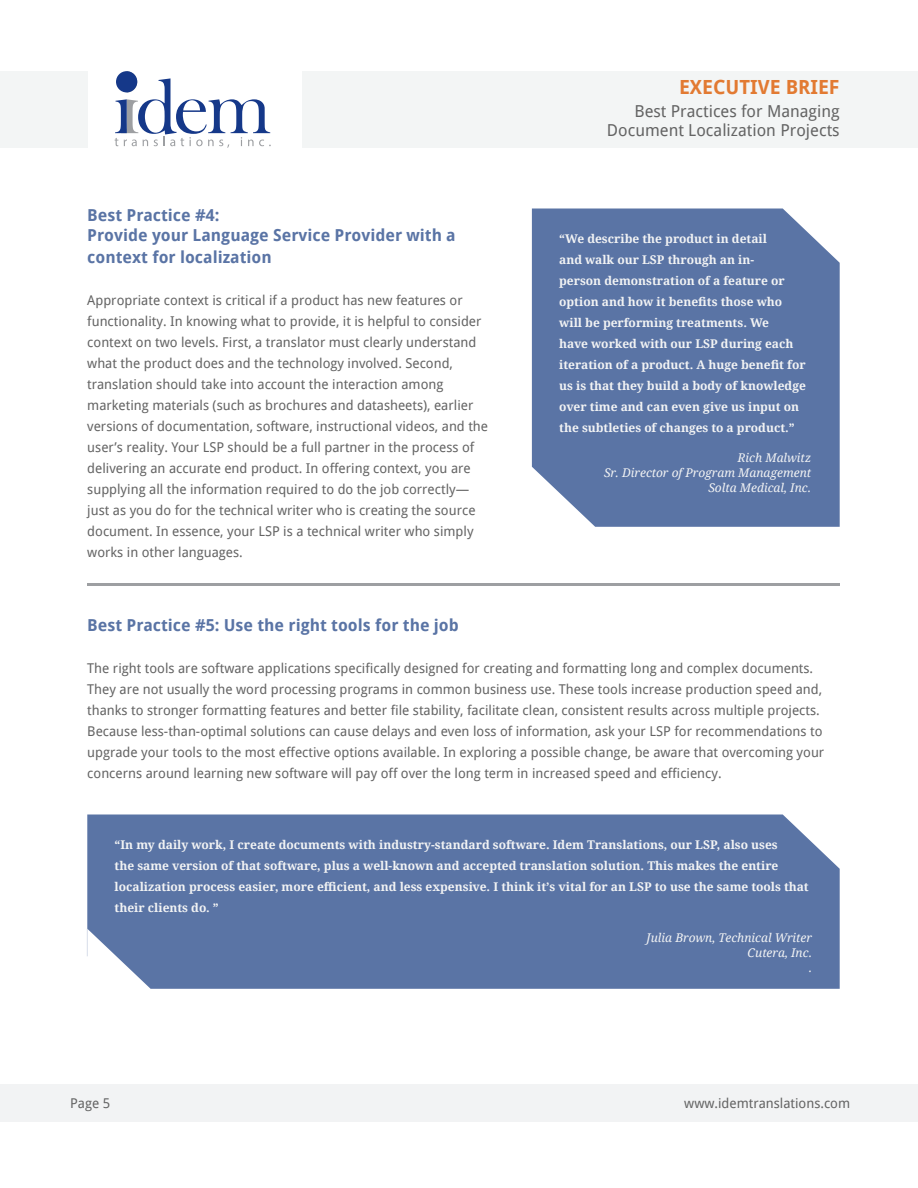
<style>
.page{position:relative;width:918px;height:1188px;background:#fff}
.page>*{position:absolute;margin:0;border:0;box-sizing:border-box;transform-origin:0 0}
.t1{font:700 19.5px "Droid Sans";color:#e27a32}
.t2{font:700 16.5px/19.8px "Droid Sans";color:#5a74a5}
.t3{font:16.5px/19.8px "Droid Sans";color:#646464;text-align:right}
.t4{font:13.5px/21px "Droid Sans";color:#646464}
.t5{font:700 12px/21px "Droid Serif";color:#f2f3f4}
.t6{font:italic 12px/15px "Droid Serif";color:#f2f3f4;text-align:right}
</style>
<div class="page">
<div style="left:0;top:1084px;width:918px;height:38px;background:#f2f3f4"></div>
<div style="left:532px;top:208px;width:308px;height:319px;background:#5a74a5"></div>
<hr style="left:87px;top:584px;width:753px;height:2px;background:#9d9fa2">
<div style="left:87px;top:814px;width:753px;height:175px;background:#5a74a5"></div>
<svg style="left:115px;top:71px;width:156px;height:77px"></svg>
<div style="left:302px;top:71px;width:616px;height:77px;background:#f3f5f5"></div>
<div style="left:0;top:71px;width:87px;height:77px;background:#f3f5f5"></div>
<p class="t2" style="left:87px;top:205px;width:370px">Best Practice #4:<br>Provide your Language Service Provider with a</p>
<p class="t2" style="left:87px;top:247px;width:186px">context for localization</p>
<p class="t4" style="left:87px;top:290px;width:402px">Appropriate context is critical if a product has new features or functionality. In knowing what to provide, it is helpful to consider context on two levels. First, a translator must clearly understand what the product does and the technology involved. Second, translation should take into account the interaction among marketing materials (such as brochures and datasheets), earlier versions of documentation, software, instructional videos, and the user’s reality. Your LSP should be a full partner in the process of delivering an accurate end product. In offering context, you are supplying all the information required to do the job correctly— just as you do for the technical writer who is creating the source document. In essence, your LSP is a technical writer who simply works in other languages.</p>
<h1 class="t1" style="left:679px;top:75px;width:162px">EXECUTIVE BRIEF</h1>
<p class="t3" style="left:607px;top:101px;width:234px">Best Practices for Managing<br>Document Localization Projects</p>
<p class="t5" style="left:559px;top:229px;width:248px">“We describe the product in detail<br>and walk our LSP through an in-<br>person demonstration of a feature or option and how it benefits those who will be performing treatments. We<br>have worked with our LSP during each iteration of a product. A huge benefit for us is that they build a body of knowledge over time and can even give us input on the subtleties of changes to a product.”</p>
<p class="t6" style="left:604px;top:451px;width:209px">Rich Malwitz<br>Sr. Director of Program Management<br>Solta Medical, Inc.</p>
<p class="t2" style="left:87px;top:615px;width:373px">Best Practice #5: Use the right tools for the job</p>
<p class="t4" style="left:87px;top:658px;width:739px">The right tools are software applications specifically designed for creating and formatting long and complex documents.<br>They are not usually the word processing programs in common business use. These tools increase production speed and, thanks to stronger formatting features and better file stability, facilitate clean, consistent results across multiple projects.<br>Because less-than-optimal solutions can cause delays and even loss of information, ask your LSP for recommendations to upgrade your tools to the most effective options available. In exploring a possible change, be aware that overcoming your concerns around learning new software will pay off over the long term in increased speed and efficiency.</p>
<p class="t5" style="left:115px;top:835px;width:696px">“In my daily work, I create documents with industry-standard software. Idem Translations, our LSP, also uses<br>the same version of that software, plus a well-known and accepted translation solution. This makes the entire localization process easier, more efficient, and less expensive. I think it’s vital for an LSP to use the same tools that their clients do. ”</p>
<p class="t6" style="left:647px;top:931px;width:167px">Julia Brown, Technical Writer<br>Cutera, Inc.<br>.</p>
<p class="t4" style="left:70px;top:1093px;width:42px">Page 5</p>
<p class="t4" style="left:684px;top:1093px;width:167px">www.idemtranslations.com</p>
</div>
